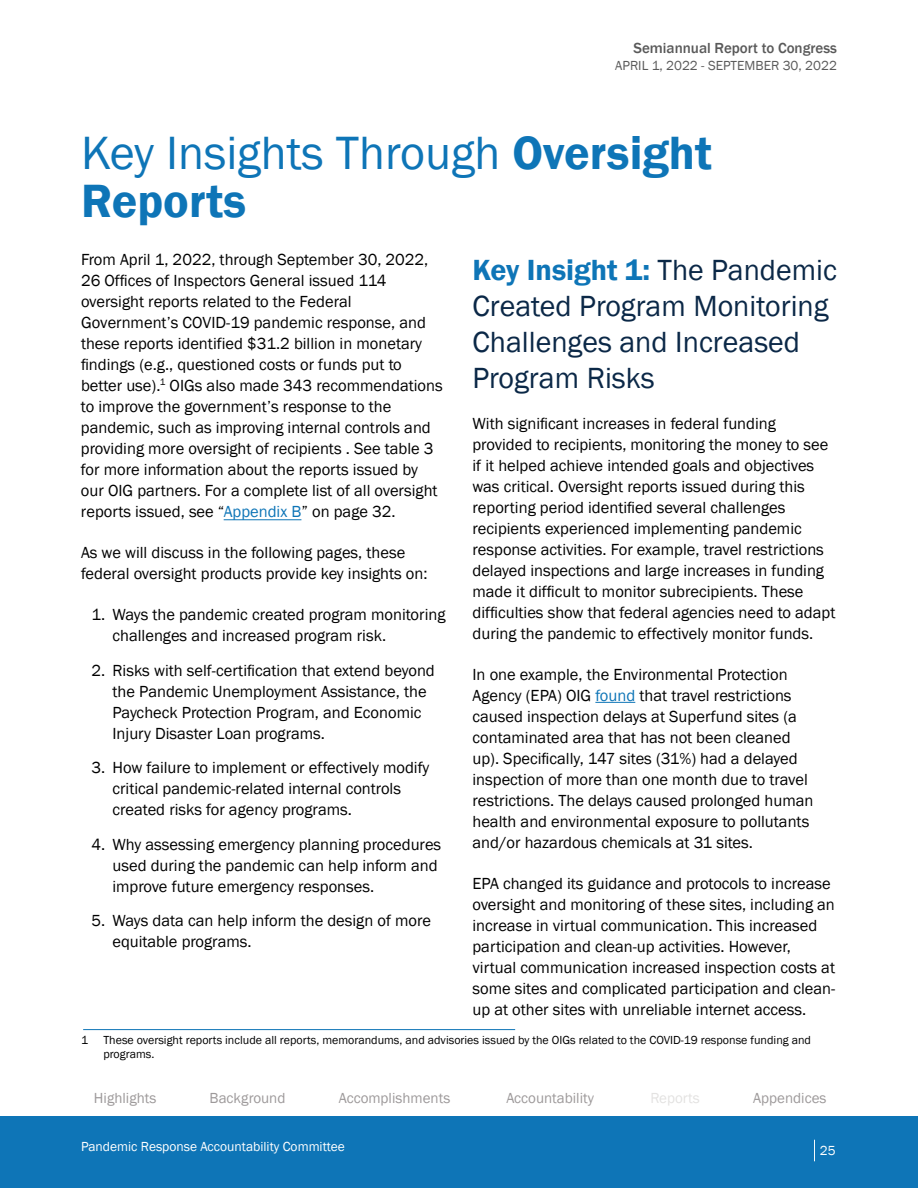
<style>
.page{position:relative;width:918px;height:1188px;background:#fff}
.page>*{position:absolute;margin:0;border:0;box-sizing:border-box;transform-origin:0 0}
.t1{font:48px/48px "Franklin Gothic";color:#0e75b7}
.t2{font:30px/36px "Franklin Gothic";color:#0b2847}
.t3{font:16.5px/21px "Franklin Gothic";color:#000}
.t4{font:15px "Franklin Gothic";color:#9d999a}
.t5{font:500 15px "Franklin Gothic";color:#5a5a5a}
.t6{font:15px "Franklin Gothic";color:#e3e2e1}
.t7{font:13.5px "Franklin Gothic";color:#fff}
.t8{font:13.5px "Franklin Gothic";color:#5a5a5a}
.t9{font:12px/14.4px "Franklin Gothic";color:#000}
.s1{font-weight:600}
.s2{color:#0e75b7}
.s3{font-weight:600;color:#0e75b7}
</style>
<div class="page">
<div style="left:0;top:1117px;width:918px;height:71px;background:#0e75b7"></div>
<svg style="left:814px;top:1140px;width:1px;height:21px"></svg>
<hr style="left:83px;top:1029px;width:432px;height:1px;background:#0e75b7">
<hr style="left:595px;top:702px;width:40px;height:1px;background:#0e75b7">
<hr style="left:224px;top:519px;width:77px;height:1px;background:#0e75b7">
<p class="t5" style="left:633px;top:39px;width:205px">Semiannual Report to Congress</p>
<p class="t8" style="left:615px;top:57px;width:223px">APRIL 1, 2022 - SEPTEMBER 30, 2022</p>
<h1 class="t1" style="left:81px;top:130px;width:632px">Key Insights Through <span class="s1">Oversight<br>Reports</span></h1>
<p class="t3" style="left:81px;top:249px;width:363px">From April 1, 2022, through September 30, 2022, 26 Offices of Inspectors General issued 114 oversight reports related to the Federal Government’s COVID-19 pandemic response, and these reports identified $31.2 billion in monetary findings (e.g., questioned costs or funds put to better use).<sup>1</sup> OIGs also made 343 recommendations to improve the government’s response to the pandemic, such as improving internal controls and providing more oversight of recipients . See table 3 for more information about the reports issued by our OIG partners. For a complete list of all oversight reports issued, see “<span class="s2">Appendix B</span>” on page 32.</p>
<p class="t3" style="left:81px;top:542px;width:348px">As we will discuss in the following pages, these federal oversight products provide key insights on:</p>
<p class="t3" style="left:112px;top:604px;width:335px;text-indent:-21px">1. Ways the pandemic created program monitoring challenges and increased program risk.</p>
<p class="t3" style="left:112px;top:660px;width:324px;text-indent:-21px">2. Risks with self-certification that extend beyond the Pandemic Unemployment Assistance, the Paycheck Protection Program, and Economic Injury Disaster Loan programs.</p>
<p class="t3" style="left:112px;top:757px;width:318px;text-indent:-21px">3. How failure to implement or effectively modify critical pandemic-related internal controls created risks for agency programs.</p>
<p class="t3" style="left:112px;top:834px;width:330px;text-indent:-21px">4. Why assessing emergency planning procedures used during the pandemic can help inform and improve future emergency responses.</p>
<p class="t3" style="left:112px;top:910px;width:320px;text-indent:-21px">5. Ways data can help inform the design of more equitable programs.</p>
<h2 class="t2" style="left:472px;top:252px;width:366px"><span class="s3">Key Insight 1:</span> The Pandemic<br>Created Program Monitoring<br>Challenges and Increased<br>Program Risks</h2>
<p class="t3" style="left:472px;top:413px;width:364px">With significant increases in federal funding provided to recipients, monitoring the money to see if it helped achieve intended goals and objectives was critical. Oversight reports issued during this reporting period identified several challenges recipients experienced implementing pandemic response activities. For example, travel restrictions delayed inspections and large increases in funding made it difficult to monitor subrecipients. These difficulties show that federal agencies need to adapt during the pandemic to effectively monitor funds.</p>
<p class="t3" style="left:472px;top:665px;width:342px">In one example, the Environmental Protection Agency (EPA) OIG <span class="s2">found</span> that travel restrictions caused inspection delays at Superfund sites (a contaminated area that has not been cleaned up). Specifically, 147 sites (31%) had a delayed inspection of more than one month due to travel restrictions. The delays caused prolonged human health and environmental exposure to pollutants and/or hazardous chemicals at 31 sites.</p>
<p class="t3" style="left:472px;top:874px;width:364px">EPA changed its guidance and protocols to increase oversight and monitoring of these sites, including an increase in virtual communication. This increased participation and clean-up activities. However, virtual communication increased inspection costs at some sites and complicated participation and clean&shy;up at other sites with unreliable internet access.</p>
<p class="t9" style="left:81px;top:1033px;width:9px">1</p>
<p class="t9" style="left:104px;top:1033px;width:709px">These oversight reports include all reports, memorandums, and advisories issued by the OIGs related to the COVID-19 response funding and programs.</p>
<p class="t4" style="left:94px;top:1089px;width:64px">Highlights</p>
<p class="t4" style="left:210px;top:1089px;width:77px">Background</p>
<p class="t4" style="left:339px;top:1089px;width:113px">Accomplishments</p>
<p class="t4" style="left:506px;top:1089px;width:89px">Accountability</p>
<p class="t4" style="left:753px;top:1089px;width:75px">Appendices</p>
<p class="t7" style="left:81px;top:1138px;width:265px">Pandemic Response Accountability Committee</p>
<p class="t7" style="left:820px;top:1142px;width:17px">25</p>
<p class="t6" style="left:650px;top:1089px;width:51px">Reports</p>
</div>
